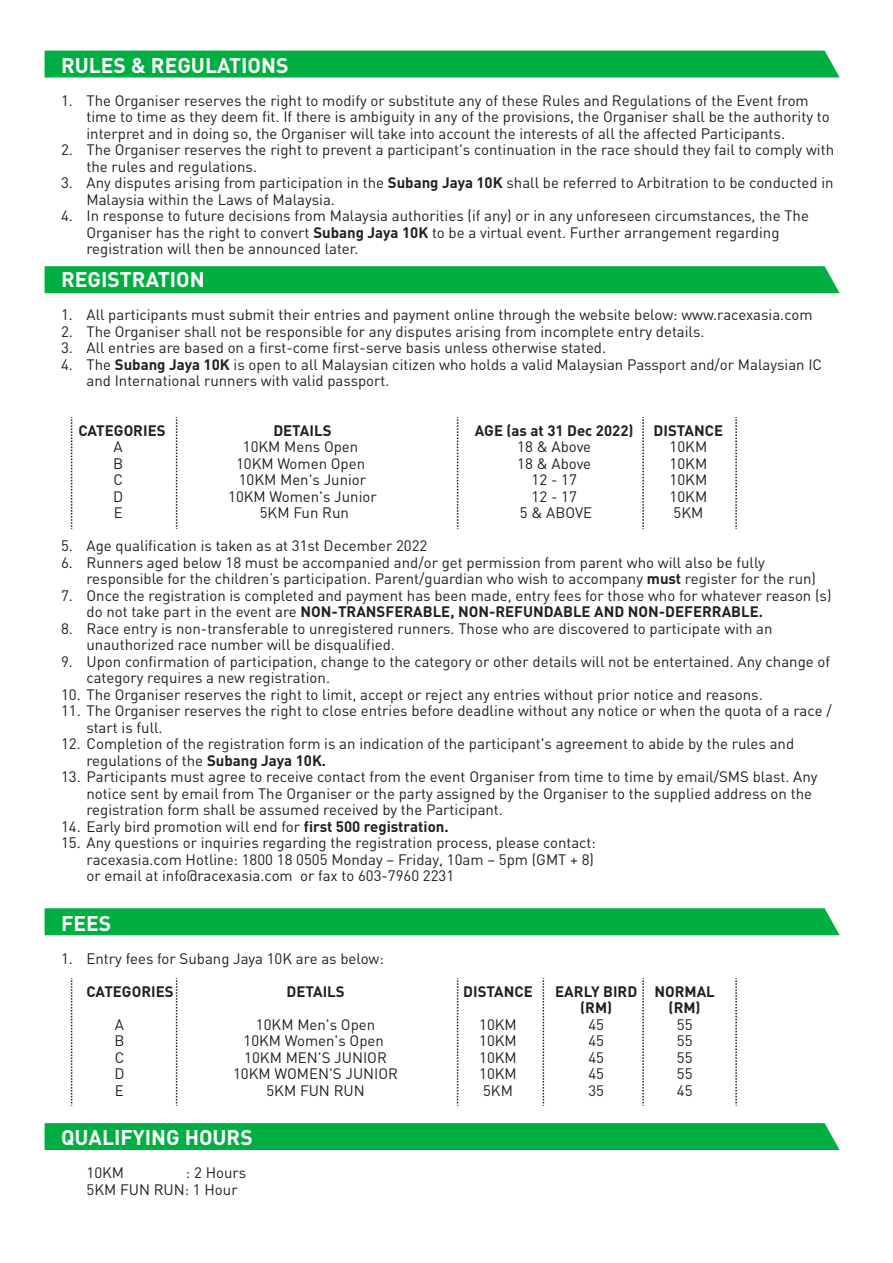
<style>
.page{position:relative;width:893px;height:1263px;background:#fff}
.page>*{position:absolute;margin:0;border:0;box-sizing:border-box;transform-origin:0 0}
.t1{font:700 21px "DIN";color:#fff}
.t2{font:15px/16.5px "DIN";color:#231f20}
.t3{font:700 15px/16.5px "DIN";color:#231f20}
.s1{font-weight:700}
</style>
<div class="page">
<div style="left:45px;top:51px;width:795px;height:27px;background:#00af42"></div>
<div style="left:45px;top:266px;width:795px;height:27px;background:#00af42"></div>
<div style="left:45px;top:908px;width:795px;height:27px;background:#00af42"></div>
<div style="left:45px;top:1123px;width:795px;height:27px;background:#00af42"></div>
<svg style="left:71px;top:417px;width:1px;height:112px"></svg>
<svg style="left:176px;top:417px;width:1px;height:112px"></svg>
<svg style="left:457px;top:417px;width:1px;height:112px"></svg>
<svg style="left:642px;top:417px;width:2px;height:112px"></svg>
<svg style="left:735px;top:417px;width:2px;height:112px"></svg>
<svg style="left:71px;top:978px;width:1px;height:128px"></svg>
<svg style="left:176px;top:978px;width:1px;height:128px"></svg>
<svg style="left:457px;top:978px;width:1px;height:128px"></svg>
<svg style="left:642px;top:978px;width:2px;height:128px"></svg>
<svg style="left:543px;top:978px;width:1px;height:128px"></svg>
<svg style="left:735px;top:978px;width:2px;height:128px"></svg>
<h1 class="t1" style="left:61px;top:51px;width:229px">RULES &amp; REGULATIONS</h1>
<p class="t2" style="left:87px;top:92px;width:745px;text-indent:-25px">1. The Organiser reserves the right to modify or substitute any of these Rules and Regulations of the Event from time to time as they deem fit. If there is ambiguity in any of the provisions, the Organiser shall be the authority to interpret and in doing so, the Organiser will take into account the interests of all the affected Participants.</p>
<p class="t2" style="left:87px;top:141px;width:749px;text-indent:-25px">2. The Organiser reserves the right to prevent a participant's continuation in the race should they fail to comply with the rules and regulations.</p>
<p class="t2" style="left:87px;top:174px;width:749px;text-indent:-25px">3. Any disputes arising from participation in the <span class="s1">Subang Jaya 10K</span> shall be referred to Arbitration to be conducted in<br>Malaysia within the Laws of Malaysia.</p>
<p class="t2" style="left:87px;top:207px;width:724px;text-indent:-25px">4. In response to future decisions from Malaysia authorities (if any) or in any unforeseen circumstances, the The<br>Organiser has the right to convert <span class="s1">Subang Jaya 10K</span> to be a virtual event. Further arrangement regarding registration will then be announced later.</p>
<h1 class="t1" style="left:61px;top:266px;width:145px">REGISTRATION</h1>
<p class="t2" style="left:61px;top:306px;width:753px">1. All participants must submit their entries and payment online through the website below: www.racexasia.com</p>
<p class="t2" style="left:61px;top:323px;width:645px">2. The Organiser shall not be responsible for any disputes arising from incomplete entry details.</p>
<p class="t2" style="left:61px;top:339px;width:547px">3. All entries are based on a first-come first-serve basis unless otherwise stated.</p>
<p class="t2" style="left:87px;top:356px;width:737px;text-indent:-25px">4. The <span class="s1">Subang Jaya 10K</span> is open to all Malaysian citizen who holds a valid Malaysian Passport and/or Malaysian IC and International runners with valid passport.</p>
<p class="t3" style="left:78px;top:421px;width:89px">CATEGORIES</p>
<p class="t3" style="left:273px;top:421px;width:60px">DETAILS</p>
<p class="t3" style="left:475px;top:421px;width:160px">AGE (as at 31 Dec 2022)</p>
<p class="t3" style="left:654px;top:421px;width:71px">DISTANCE</p>
<p class="t2" style="left:114px;top:438px;width:11px">A</p>
<p class="t2" style="left:243px;top:438px;width:117px">10KM Mens Open</p>
<p class="t2" style="left:517px;top:438px;width:75px">18 &amp; Above</p>
<p class="t2" style="left:670px;top:438px;width:39px">10KM</p>
<p class="t2" style="left:113px;top:455px;width:12px">B</p>
<p class="t2" style="left:236px;top:455px;width:131px">10KM Women Open</p>
<p class="t2" style="left:517px;top:455px;width:75px">18 &amp; Above</p>
<p class="t2" style="left:670px;top:455px;width:39px">10KM</p>
<p class="t2" style="left:113px;top:471px;width:11px">C</p>
<p class="t2" style="left:239px;top:471px;width:129px">10KM Men's Junior</p>
<p class="t2" style="left:532px;top:471px;width:47px">12 - 17</p>
<p class="t2" style="left:670px;top:471px;width:39px">10KM</p>
<p class="t2" style="left:113px;top:488px;width:12px">D</p>
<p class="t2" style="left:228px;top:488px;width:150px">10KM Women's Junior</p>
<p class="t2" style="left:532px;top:488px;width:47px">12 - 17</p>
<p class="t2" style="left:670px;top:488px;width:39px">10KM</p>
<p class="t2" style="left:114px;top:504px;width:10px">E</p>
<p class="t2" style="left:260px;top:504px;width:91px">5KM Fun Run</p>
<p class="t2" style="left:520px;top:504px;width:74px">5 &amp; ABOVE</p>
<p class="t2" style="left:673px;top:504px;width:31px">5KM</p>
<p class="t2" style="left:61px;top:537px;width:368px">5. Age qualification is taken as at 31st December 2022</p>
<p class="t2" style="left:87px;top:554px;width:731px;text-indent:-25px">6. Runners aged below 18 must be accompanied and/or get permission from parent who will also be fully responsible for the children’s participation. Parent/guardian who wish to accompany <span class="s1">must</span> register for the run)</p>
<p class="t2" style="left:87px;top:587px;width:746px;text-indent:-25px">7. Once the registration is completed and payment has been made, entry fees for those who for whatever reason (s) do not take part in the event are <span class="s1">NON-TRANSFERABLE, NON-REFUNDABLE AND NON-DEFERRABLE.</span></p>
<p class="t2" style="left:87px;top:620px;width:688px;text-indent:-25px">8. Race entry is non-transferable to unregistered runners. Those who are discovered to participate with an unauthorized race number will be disqualified.</p>
<p class="t2" style="left:87px;top:653px;width:745px;text-indent:-25px">9. Upon confirmation of participation, change to the category or other details will not be entertained. Any change of category requires a new registration.</p>
<p class="t2" style="left:61px;top:686px;width:703px">10. The Organiser reserves the right to limit, accept or reject any entries without prior notice and reasons.</p>
<p class="t2" style="left:87px;top:702px;width:747px;text-indent:-25px">11. The Organiser reserves the right to close entries before deadline without any notice or when the quota of a race / start is full.</p>
<p class="t2" style="left:87px;top:735px;width:709px;text-indent:-25px">12. Completion of the registration form is an indication of the participant's agreement to abide by the rules and regulations of the <span class="s1">Subang Jaya 10K.</span></p>
<p class="t2" style="left:87px;top:768px;width:732px;text-indent:-25px">13. Participants must agree to receive contact from the event Organiser from time to time by email/SMS blast. Any notice sent by email from The Organiser or the party assigned by the Organiser to the supplied address on the registration form shall be assumed received by the Participant.</p>
<p class="t2" style="left:61px;top:818px;width:389px">14. Early bird promotion will end for <span class="s1">first 500 registration.</span></p>
<p class="t2" style="left:87px;top:834px;width:511px;text-indent:-25px">15. Any questions or inquiries regarding the registration process, please contact: racexasia.com Hotline: 1800 18 0505 Monday – Friday, 10am – 5pm (GMT + 8) or email at info@racexasia.com or fax to 603-7960 2231</p>
<h1 class="t1" style="left:61px;top:909px;width:52px">FEES</h1>
<p class="t2" style="left:61px;top:950px;width:324px">1. Entry fees for Subang Jaya 10K are as below:</p>
<p class="t3" style="left:87px;top:982px;width:89px">CATEGORIES</p>
<p class="t3" style="left:286px;top:982px;width:60px">DETAILS</p>
<p class="t3" style="left:463px;top:982px;width:71px">DISTANCE</p>
<p class="t3" style="left:580px;top:982px;width:136px;text-indent:-25px">EARLY BIRD NORMAL (RM)</p>
<p class="t3" style="left:669px;top:999px;width:34px">(RM)</p>
<p class="t2" style="left:115px;top:1016px;width:11px">A</p>
<p class="t2" style="left:256px;top:1016px;width:121px">10KM Men's Open</p>
<p class="t2" style="left:479px;top:1016px;width:39px">10KM</p>
<p class="t2" style="left:588px;top:1016px;width:17px">45</p>
<p class="t2" style="left:677px;top:1016px;width:17px">55</p>
<p class="t2" style="left:114px;top:1032px;width:12px">B</p>
<p class="t2" style="left:244px;top:1032px;width:142px">10KM Women's Open</p>
<p class="t2" style="left:479px;top:1032px;width:39px">10KM</p>
<p class="t2" style="left:588px;top:1032px;width:17px">45</p>
<p class="t2" style="left:677px;top:1032px;width:17px">55</p>
<p class="t2" style="left:115px;top:1049px;width:11px">C</p>
<p class="t2" style="left:244px;top:1049px;width:144px">10KM MEN'S JUNIOR</p>
<p class="t2" style="left:479px;top:1049px;width:39px">10KM</p>
<p class="t2" style="left:588px;top:1049px;width:17px">45</p>
<p class="t2" style="left:677px;top:1049px;width:17px">55</p>
<p class="t2" style="left:114px;top:1065px;width:12px">D</p>
<p class="t2" style="left:233px;top:1065px;width:166px">10KM WOMEN'S JUNIOR</p>
<p class="t2" style="left:479px;top:1065px;width:39px">10KM</p>
<p class="t2" style="left:588px;top:1065px;width:17px">45</p>
<p class="t2" style="left:677px;top:1065px;width:17px">55</p>
<p class="t2" style="left:115px;top:1082px;width:10px">E</p>
<p class="t2" style="left:266px;top:1082px;width:100px">5KM FUN RUN</p>
<p class="t2" style="left:483px;top:1082px;width:31px">5KM</p>
<p class="t2" style="left:588px;top:1082px;width:17px">35</p>
<p class="t2" style="left:677px;top:1082px;width:17px">45</p>
<h1 class="t1" style="left:61px;top:1124px;width:193px">QUALIFYING HOURS</h1>
<p class="t2" style="left:87px;top:1164px;width:39px">10KM</p>
<p class="t2" style="left:87px;top:1164px;width:161px;text-indent:99px">: 2 Hours<br>5KM FUN RUN: 1 Hour</p>
</div>
